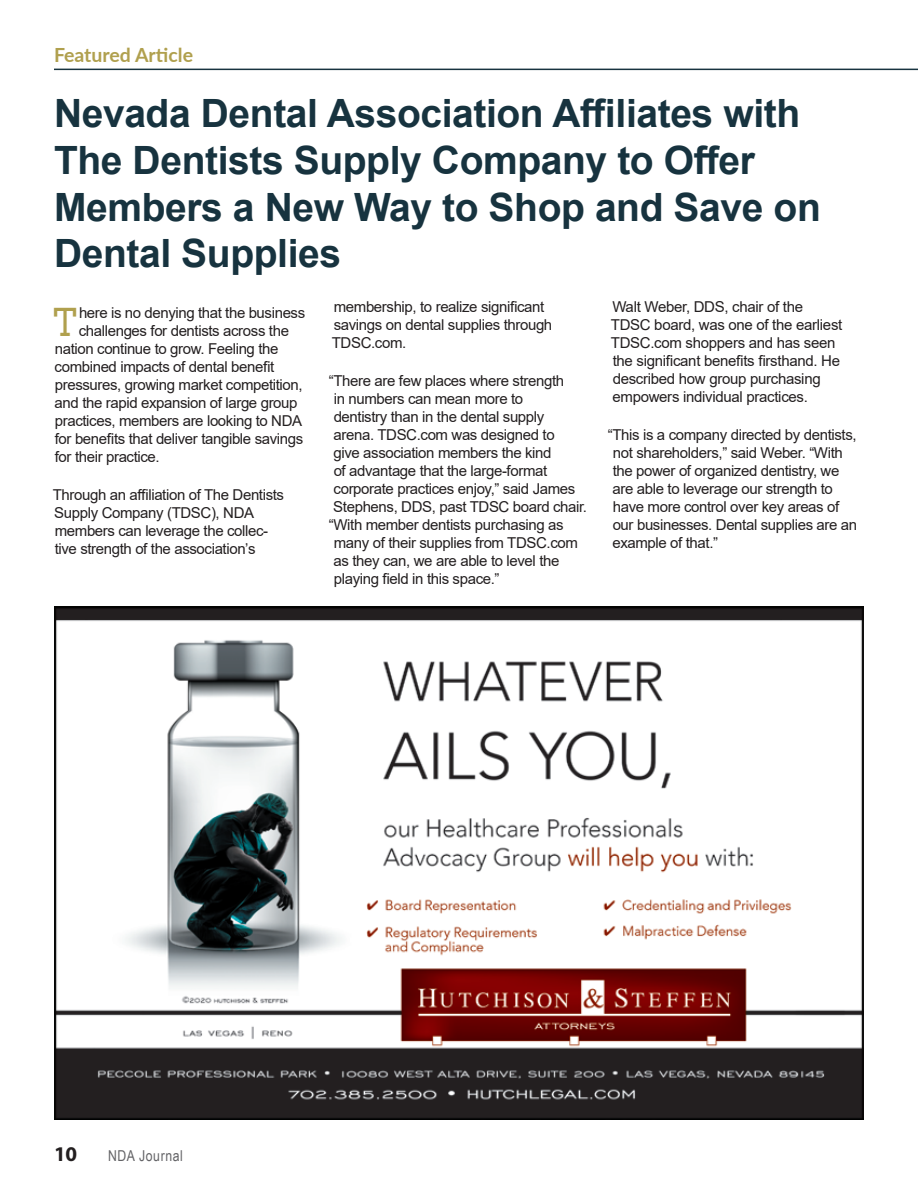
<style>
.page{position:relative;width:918px;height:1188px;background:#fff}
.page>*{position:absolute;margin:0;border:0;box-sizing:border-box;transform-origin:0 0}
.Body_Drop_Cap{font:40.95px "Slabo 13 px";color:#b0a04e}
.t1{font:700 39px/46.8px "Arial";letter-spacing:-.01em;color:#17333f}
.t2{font:700 21px "Myriad Pro";color:#231f20}
.t3{font:700 19.5px "Lato";color:#b0a04e}
.Body_Left_Align{font:15px/18px "Arial";letter-spacing:-.025em;color:#231f20}
.Body_Drop_Cap-2{font:15px "Arial";letter-spacing:-.025em;color:#231f20}
.t4{font:15px "Arial Narrow";letter-spacing:.04em;color:#636366}
</style>
<div class="page">
<img style="left:54px;top:607px;width:810px;height:513px">
<hr style="left:54px;top:69px;width:864px;height:1px;background:#17333f">
<p class="t3" style="left:54px;top:40px;width:141px">Featured Article</p>
<p class="t1" style="left:54px;top:90px;width:768px">Nevada Dental Association Affiliates with<br>The Dentists Supply Company to Offer<br>Members a New Way to Shop and Save on<br>Dental Supplies</p>
<p class="Body_Drop_Cap" style="left:54px;top:296px;width:27px">T</p>
<p class="Body_Drop_Cap-2" style="left:79px;top:302px;width:228px">here is no denying that the business</p>
<p class="Body_Left_Align" style="left:332px;top:297px;width:222px">membership, to realize significant savings on dental supplies through<br>TDSC.com.</p>
<p class="Body_Left_Align" style="left:329px;top:372px;width:237px">“There are few places where strength</p>
<p class="Body_Left_Align" style="left:334px;top:390px;width:191px">in numbers can mean more to</p>
<p class="Body_Left_Align" style="left:334px;top:408px;width:212px">dentistry than in the dental supply</p>
<p class="Body_Left_Align" style="left:334px;top:426px;width:223px">arena. TDSC.com was designed to</p>
<p class="Body_Left_Align" style="left:333px;top:444px;width:220px">give association members the kind</p>
<p class="Body_Left_Align" style="left:334px;top:462px;width:215px">of advantage that the large-format</p>
<p class="Body_Left_Align" style="left:334px;top:480px;width:243px">corporate practices enjoy,” said James</p>
<p class="Body_Left_Align" style="left:333px;top:498px;width:255px">Stephens, DDS, past TDSC board chair.</p>
<p class="Body_Left_Align" style="left:329px;top:516px;width:236px">“With member dentists purchasing as</p>
<p class="Body_Left_Align" style="left:334px;top:534px;width:246px">many of their supplies from TDSC.com</p>
<p class="Body_Left_Align" style="left:334px;top:552px;width:227px">as they can, we are able to level the</p>
<p class="Body_Left_Align" style="left:334px;top:570px;width:167px">playing field in this space.”</p>
<p class="Body_Left_Align" style="left:611px;top:297px;width:233px">Walt Weber, DDS, chair of the TDSC board, was one of the earliest TDSC.com shoppers and has seen the significant benefits firsthand. He described how group purchasing empowers individual practices.</p>
<p class="Body_Left_Align" style="left:612px;top:426px;width:246px;text-indent:-5px">“This is a company directed by dentists, not shareholders,” said Weber. “With the power of organized dentistry, we are able to leverage our strength to have more control over key areas of our businesses. Dental supplies are an example of that.”</p>
<p class="Body_Drop_Cap-2" style="left:79px;top:320px;width:212px">challenges for dentists across the</p>
<p class="Body_Drop_Cap-2" style="left:55px;top:338px;width:225px">nation continue to grow. Feeling the</p>
<p class="Body_Drop_Cap-2" style="left:55px;top:356px;width:221px">combined impacts of dental benefit</p>
<p class="Body_Drop_Cap-2" style="left:55px;top:374px;width:249px">pressures, growing market competition,</p>
<p class="Body_Drop_Cap-2" style="left:55px;top:392px;width:244px">and the rapid expansion of large group</p>
<p class="Body_Drop_Cap-2" style="left:55px;top:410px;width:249px">practices, members are looking to NDA</p>
<p class="Body_Drop_Cap-2" style="left:55px;top:428px;width:250px">for benefits that deliver tangible savings</p>
<p class="Body_Drop_Cap-2" style="left:55px;top:446px;width:106px">for their practice.</p>
<p class="Body_Left_Align" style="left:53px;top:485px;width:233px">Through an affiliation of The Dentists Supply Company (TDSC), NDA members can leverage the collec&shy;tive strength of the association’s</p>
<h3 class="t2" style="left:54px;top:1140px;width:25px">10</h3>
<p class="t4" style="left:108px;top:1145px;width:77px">NDA Journal</p>
</div>
